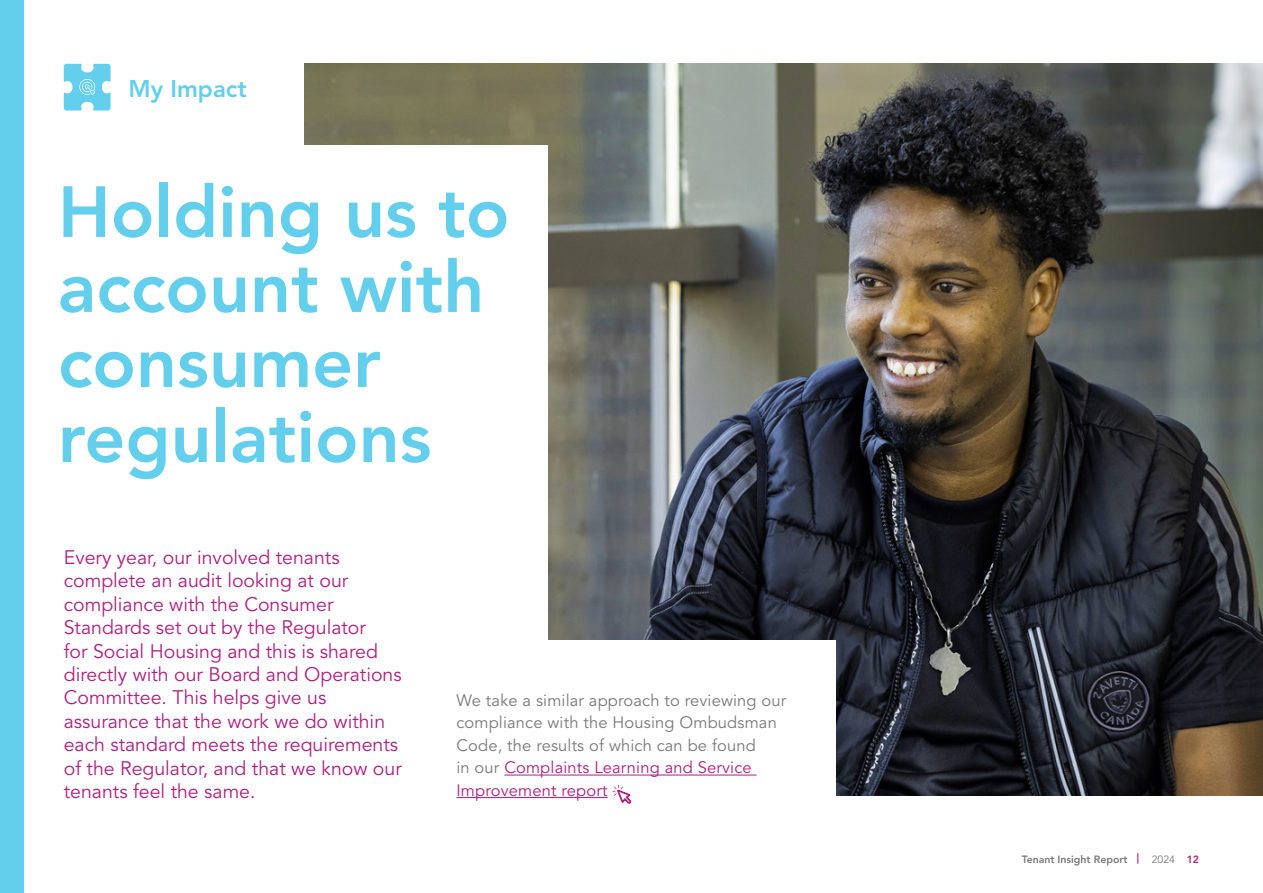
<style>
.page{position:relative;width:1263px;height:893px;background:#fff}
.page>*{position:absolute;margin:0;border:0;box-sizing:border-box;transform-origin:0 0}
.t1{font:800 71.55px/75px "Avenir LT Std";color:#63cfec}
.t2{font:800 24px "Avenir LT Std";color:#63cfec}
.t3{font:19.5px/23.4px "Avenir LT Std";color:#af1e81}
.t4{font:16.5px/22.5px "Avenir LT Std";letter-spacing:.01em;color:#797979}
.t5{font:800 10.5px "Avenir LT Std";color:#797979}
.s1{color:#af1e81}
.s2{font-weight:400}
</style>
<div class="page">
<img style="left:304px;top:64px;width:959px;height:732px">
<div style="left:225px;top:145px;width:323px;height:710px;background:#fff"></div>
<div style="left:0;top:0;width:23px;height:893px;background:#63cfec"></div>
<div style="left:435px;top:640px;width:401px;height:223px;background:#fff"></div>
<hr style="left:504px;top:775px;width:252px;height:1px;background:#af1e81">
<hr style="left:456px;top:797px;width:152px;height:1px;background:#af1e81">
<svg style="left:612px;top:785px;width:19px;height:19px"></svg>
<svg style="left:64px;top:64px;width:47px;height:47px"></svg>
<p class="t2" style="left:129px;top:74px;width:120px">My Impact</p>
<h1 class="t1" style="left:58px;top:175px;width:453px">Holding us to account with consumer regulations</h1>
<p class="t3" style="left:64px;top:546px;width:340px">Every year, our involved tenants complete an audit looking at our compliance with the Consumer Standards set out by the Regulator<br>for Social Housing and this is shared directly with our Board and Operations Committee. This helps give us assurance that the work we do within each standard meets the requirements of the Regulator, and that we know our tenants feel the same.</p>
<p class="t4" style="left:456px;top:689px;width:331px">We take a similar approach to reviewing our compliance with the Housing Ombudsman Code, the results of which can be found<br>in our <span class="s1">Complaints Learning and Service Improvement report</span></p>
<p class="t5" style="left:1022px;top:853px;width:179px">Tenant Insight Report <span class="s1">|</span> <span class="s2">2024</span> <span class="s1">12</span></p>
</div>
